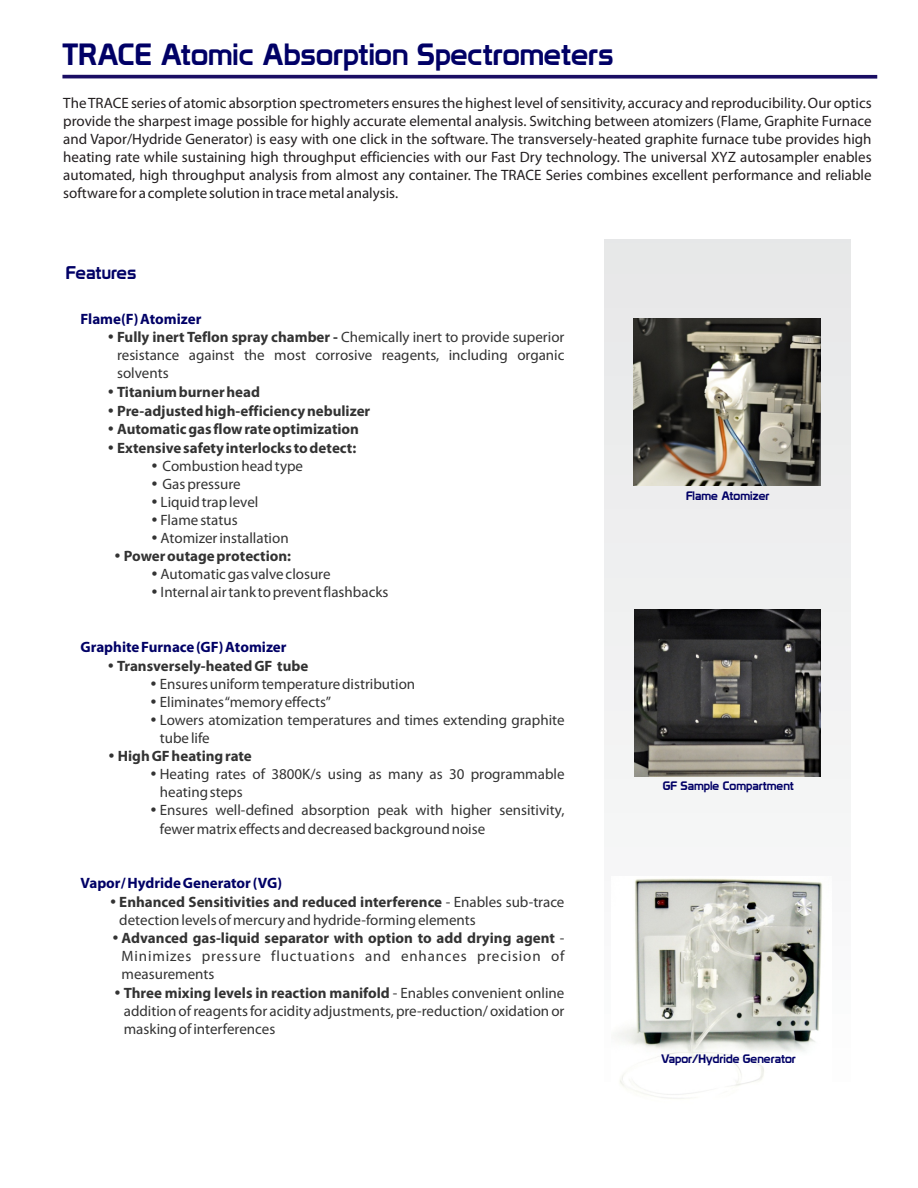
<style>
.page{position:relative;width:918px;height:1188px;background:#fff}
.page>*{position:absolute;margin:0;border:0;box-sizing:border-box;transform-origin:0 0}
.t1{font:30px "Prototype";color:#010066}
.t2{font:18px "Prototype";color:#010066}
.t3{font:15px/18px "Myriad Pro";color:#333}
.t4{font:15px/18px "Myriad Pro";color:#231f20;text-align:justify}
.t5{font:700 15px/18.6px "Myriad Pro";color:#333}
.t6{font:700 15px "Myriad Pro";color:#010066}
.t7{font:12px "Prototype";color:#010066}
.s1{font-weight:700;color:#010066}
.s2{font-weight:700}
</style>
<div class="page">
<div style="left:605px;top:239px;width:245px;height:870px;background:#eeeff0"></div>
<img style="left:633px;top:318px;width:188px;height:167px">
<img style="left:612px;top:877px;width:219px;height:230px">
<svg style="left:62px;top:75px;width:815px;height:4px;background:#342975"></svg>
<img style="left:634px;top:609px;width:186px;height:167px">
<h1 class="t1" style="left:62px;top:41px;width:553px">TRACE Atomic Absorption Spectrometers</h1>
<p class="t4" style="left:63px;top:95px;width:810px">The TRACE series of atomic absorption spectrometers ensures the highest level of sensitivity, accuracy and reproducibility. Our optics provide the sharpest image possible for highly accurate elemental analysis. Switching between atomizers (Flame, Graphite Furnace and Vapor/Hydride Generator) is easy with one click in the software. The transversely-heated graphite furnace tube provides high heating rate while sustaining high throughput efficiencies with our Fast Dry technology. The universal XYZ autosampler enables automated, high throughput analysis from almost any container. The TRACE Series combines excellent performance and reliable software for a complete solution in trace metal analysis.</p>
<p class="t2" style="left:66px;top:265px;width:72px">Features</p>
<p class="t3" style="left:117px;top:311px;width:449px;text-indent:-37px"><span class="s1">Flame(F) Atomizer<br></span><span class="s2">Fully inert Teflon spray chamber -</span> Chemically inert to provide superior resistance against the most corrosive reagents, including organic solvents</p>
<p class="t5" style="left:117px;top:384px;width:255px">Titanium burner head<br>Pre-adjusted high-efficiency nebulizer Automatic gas flow rate optimization Extensive safety interlocks to detect:</p>
<p class="t3" style="left:161px;top:458px;width:144px">Combustion head type<br>Gas pressure<br>Liquid trap level<br>Flame status<br>Atomizer installation</p>
<p class="t5" style="left:124px;top:548px;width:169px">Power outage protection:</p>
<p class="t3" style="left:161px;top:567px;width:229px">Automatic gas valve closure<br>Internal air tank to prevent flashbacks</p>
<p class="t6" style="left:81px;top:641px;width:207px">Graphite Furnace (GF) Atomizer</p>
<p class="t5" style="left:117px;top:658px;width:193px">Transversely-heated GF tube</p>
<p class="t3" style="left:160px;top:676px;width:406px">Ensures uniform temperature distribution<br>Eliminates “memory effects”<br>Lowers atomization temperatures and times extending graphite tube life</p>
<p class="t5" style="left:118px;top:748px;width:136px">High GF heating rate</p>
<p class="t3" style="left:160px;top:767px;width:406px">Heating rates of 3800K/s using as many as 30 programmable heating steps<br>Ensures well-defined absorption peak with higher sensitivity, fewer matrix effects and decreased background noise</p>
<p class="t3" style="left:119px;top:875px;width:447px;text-indent:-39px"><span class="s1">Vapor/ Hydride Generator (VG)<br></span><span class="s2">Enhanced Sensitivities and reduced interference</span> - Enables sub-trace detection levels of mercury and hydride-forming elements<br><span class="s2">Advanced gas-liquid separator with option to add drying agent</span> - Minimizes pressure fluctuations and enhances precision of measurements<br><span class="s2">Three mixing levels in reaction manifold</span> - Enables convenient online addition of reagents for acidity adjustments, pre-reduction/ oxidation or masking of interferences</p>
<p class="t7" style="left:686px;top:491px;width:85px">Flame Atomizer</p>
<p class="t7" style="left:663px;top:780px;width:133px">GF Sample Compartment</p>
<p class="t7" style="left:661px;top:1053px;width:136px">Vapor/Hydride Generator</p>
</div>
